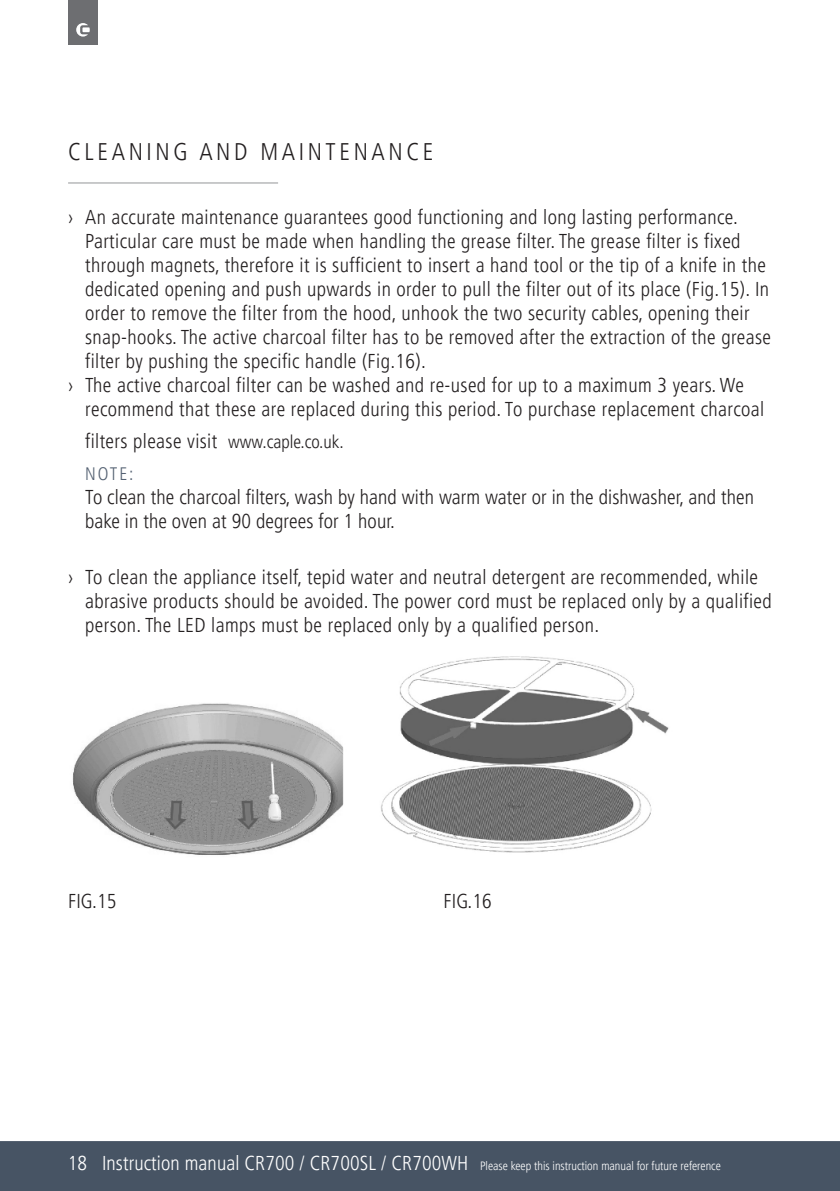
<style>
.page{position:relative;width:840px;height:1191px;background:#fff}
.page>*{position:absolute;margin:0;border:0;box-sizing:border-box;transform-origin:0 0}
.t1{font:300 condensed 24px "Frutiger LT Pro";letter-spacing:.15em;color:#231f20}
.t2{font:300 condensed 20px/24px "Frutiger LT Pro";letter-spacing:.02em;color:#231f20}
.t3{font:300 condensed 18px "Frutiger LT Pro";color:#556273}
.t4{font:300 condensed 12px "Frutiger LT Pro";color:#fff}
.s1{font-size:18px}
.s2{font-size:20px}
</style>
<div class="page">
<div style="left:0;top:1141px;width:839px;height:50px;background:#475464"></div>
<div style="left:68px;top:0;width:30px;height:45px;background:#6d6e71"></div>
<svg style="left:76px;top:23px;width:14px;height:14px"></svg>
<hr style="left:68px;top:182px;width:210px;height:1px;background:#939598">
<img style="left:72px;top:656px;width:597px;height:199px">
<p class="t1" style="left:68px;top:138px;width:367px">CLEANING AND MAINTENANCE</p>
<p class="t2" style="left:68px;top:206px;width:671px">› An accurate maintenance guarantees good functioning and long lasting performance.</p>
<p class="t2" style="left:85px;top:230px;width:656px">Particular care must be made when handling the grease filter. The grease filter is fixed</p>
<p class="t2" style="left:85px;top:254px;width:682px">through magnets, therefore it is sufficient to insert a hand tool or the tip of a knife in the</p>
<p class="t2" style="left:85px;top:277px;width:685px">dedicated opening and push upwards in order to pull the filter out of its place (Fig.15). In</p>
<p class="t2" style="left:85px;top:302px;width:665px">order to remove the filter from the hood, unhook the two security cables, opening their</p>
<p class="t2" style="left:85px;top:326px;width:687px">snap-hooks. The active charcoal filter has to be removed after the extraction of the grease</p>
<p class="t2" style="left:85px;top:349px;width:342px">filter by pushing the specific handle (Fig.16).</p>
<p class="t2" style="left:68px;top:374px;width:677px">› The active charcoal filter can be washed and re-used for up to a maximum 3 years. We</p>
<p class="t2" style="left:85px;top:398px;width:680px">recommend that these are replaced during this period. To purchase replacement charcoal</p>
<p class="t2" style="left:85px;top:430px;width:260px">filters please visit <span class="s1">www.caple.co.uk.</span></p>
<p class="t3" style="left:85px;top:466px;width:50px">NOTE:</p>
<p class="t2" style="left:85px;top:485px;width:670px">To clean the charcoal filters, wash by hand with warm water or in the dishwasher, and then bake in the oven at 90 degrees for 1 hour.</p>
<p class="t2" style="left:85px;top:566px;width:687px;text-indent:-17px">› To clean the appliance itself, tepid water and neutral detergent are recommended, while abrasive products should be avoided. The power cord must be replaced only by a qualified person. The LED lamps must be replaced only by a qualified person.</p>
<p class="t2" style="left:68px;top:889px;width:50px">FIG.15</p>
<p class="t2" style="left:443px;top:889px;width:50px">FIG.16</p>
<p class="t4" style="left:68px;top:1161px;width:654px"><span class="s2">18 Instruction manual CR700 / CR700SL / CR700WH</span> Please keep this instruction manual for future reference</p>
</div>
